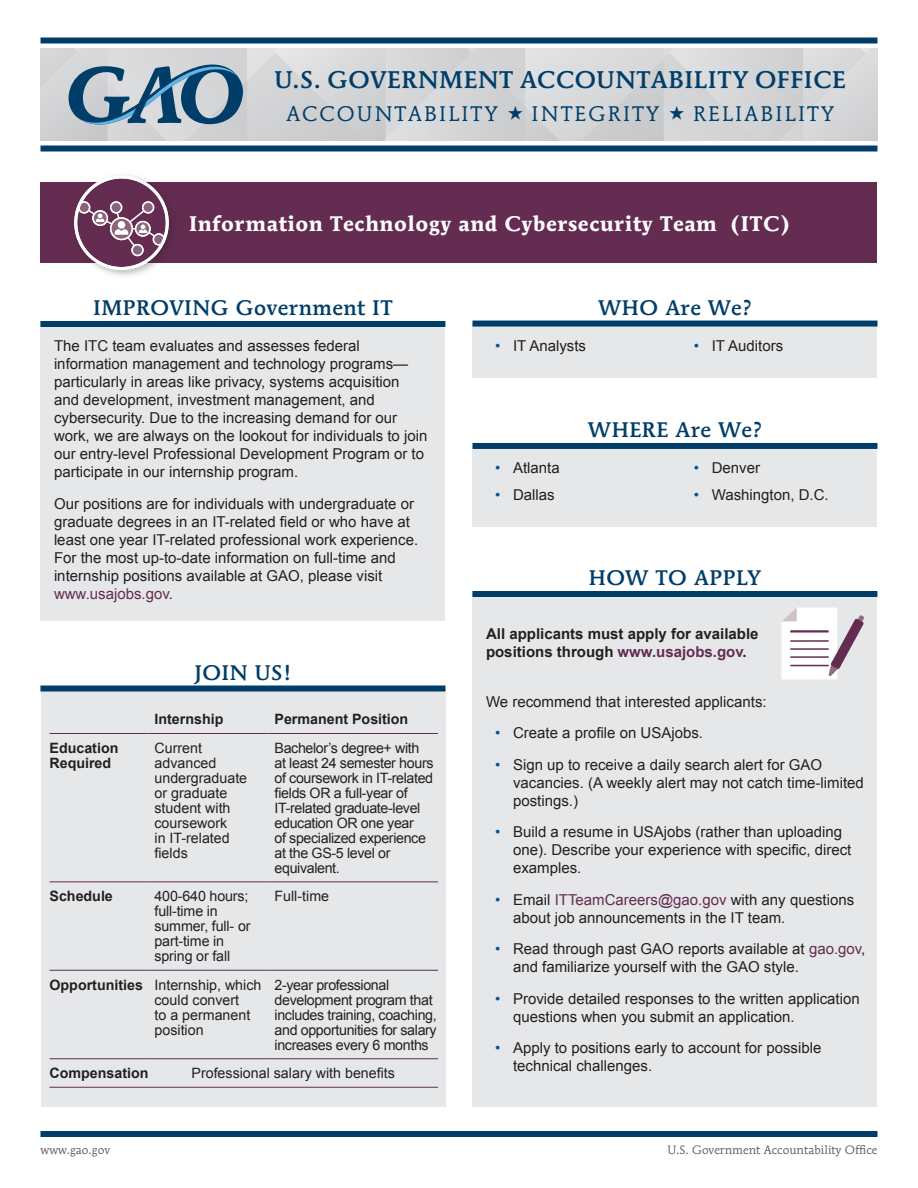
<style>
.page{position:relative;width:918px;height:1188px;background:#fff}
.page>*{position:absolute;margin:0;border:0;box-sizing:border-box;transform-origin:0 0}
.t1{font:500 24px "Mendoza Roman";letter-spacing:.025em;color:#003e69}
.t2{font:500 21px "Mendoza Roman";letter-spacing:.025em;color:#003e69}
.t3{font:700 21px "Mendoza Roman";letter-spacing:.025em;color:#fff}
.t4{font:21px "Mendoza Roman";letter-spacing:.11em;color:#003e69}
.t5{font:15px/18px "Arial";color:#231f20}
.t6{font:700 15px/18px "Arial";color:#231f20}
.Basic_-_hyphens{font:14.25px/15px "Arial";letter-spacing:-.025em;color:#231f20}
.Basic_-_hyphens-2{font:14.25px/15px "Arial";color:#231f20}
.t7{font:700 14.25px/15px "Arial";color:#231f20}
.t8{font:12px "Mendoza Roman";color:#636366}
.s1{color:#632c50}
.s2{color:#01549a}
</style>
<div class="page">
<div style="left:40px;top:1131px;width:838px;height:6px;background:#003e69"></div>
<div style="left:40px;top:38px;width:838px;height:6px;background:#003e69"></div>
<div style="left:40px;top:146px;width:838px;height:6px;background:#003e69"></div>
<div style="left:40px;top:182px;width:838px;height:81px;background:#632c50"></div>
<div style="left:71px;top:172px;width:107px;height:108px;background:#231f20;opacity:.3"></div>
<div style="left:76px;top:177px;width:91px;height:91px;background:#632c50;border-radius:50%"></div>
<div style="left:40px;top:324px;width:406px;height:297px;background:#e6e7e9"></div>
<div style="left:40px;top:321px;width:405px;height:6px;background:#003e69"></div>
<div style="left:41px;top:688px;width:405px;height:419px;background:#e6e7e9"></div>
<hr style="left:50px;top:733px;width:99px;height:1px;background:#632c50">
<hr style="left:149px;top:733px;width:120px;height:1px;background:#632c50">
<hr style="left:269px;top:733px;width:169px;height:1px;background:#632c50">
<hr style="left:50px;top:881px;width:99px;height:1px;background:#632c50">
<hr style="left:149px;top:881px;width:120px;height:1px;background:#632c50">
<hr style="left:269px;top:881px;width:169px;height:1px;background:#632c50">
<hr style="left:50px;top:970px;width:99px;height:1px;background:#632c50">
<hr style="left:149px;top:970px;width:120px;height:1px;background:#632c50">
<hr style="left:269px;top:970px;width:169px;height:1px;background:#632c50">
<hr style="left:50px;top:1058px;width:99px;height:1px;background:#632c50">
<hr style="left:149px;top:1058px;width:120px;height:1px;background:#632c50">
<hr style="left:269px;top:1058px;width:169px;height:1px;background:#632c50">
<hr style="left:50px;top:1087px;width:99px;height:1px;background:#632c50">
<hr style="left:149px;top:1087px;width:120px;height:1px;background:#632c50">
<hr style="left:269px;top:1087px;width:169px;height:1px;background:#632c50">
<div style="left:40px;top:686px;width:405px;height:6px;background:#003e69"></div>
<div style="left:472px;top:594px;width:406px;height:513px;background:#e6e7e9"></div>
<div style="left:472px;top:591px;width:405px;height:6px;background:#003e69"></div>
<div style="left:472px;top:324px;width:406px;height:54px;background:#e6e7e9"></div>
<div style="left:472px;top:321px;width:406px;height:6px;background:#003e69"></div>
<div style="left:472px;top:446px;width:406px;height:81px;background:#e6e7e9"></div>
<div style="left:472px;top:443px;width:406px;height:6px;background:#003e69"></div>
<svg style="left:782px;top:608px;width:82px;height:72px"></svg>
<div style="left:111px;top:202px;width:10px;height:11px;background:#8b647a;border-radius:50%"></div>
<div style="left:110px;top:201px;width:12px;height:12px;border:2px solid #fff;border-radius:50%"></div>
<div style="left:78px;top:201px;width:12px;height:13px;border:2px solid #fff;border-radius:50%"></div>
<div style="left:79px;top:202px;width:11px;height:11px;background:#8b647a;border-radius:50%"></div>
<div style="left:78px;top:201px;width:12px;height:12px;border:2px solid #fff;border-radius:50%"></div>
<div style="left:143px;top:202px;width:10px;height:11px;background:#8b647a;border-radius:50%"></div>
<div style="left:142px;top:201px;width:12px;height:12px;border:2px solid #fff;border-radius:50%"></div>
<div style="left:132px;top:245px;width:11px;height:10px;background:#8b647a;border-radius:50%"></div>
<div style="left:131px;top:244px;width:13px;height:12px;border:2px solid #fff;border-radius:50%"></div>
<div style="left:153px;top:233px;width:12px;height:13px;border:2px solid #fff;border-radius:50%"></div>
<div style="left:153px;top:233px;width:12px;height:12px;border:2px solid #fff;border-radius:50%"></div>
<svg style="left:82px;top:205px;width:80px;height:47px"></svg>
<div style="left:74px;top:176px;width:95px;height:94px;border:3px solid #fff;border-radius:50%"></div>
<svg style="left:40px;top:48px;width:838px;height:93px;background:#c8ccd0"></svg>
<p class="t1" style="left:274px;top:64px;width:573px">U.S. GOVERNMENT ACCOUNTABILITY OFFICE</p>
<p class="t4" style="left:286px;top:100px;width:213px">ACCOUNTABILITY</p>
<p class="t4" style="left:532px;top:100px;width:129px">INTEGRITY</p>
<p class="t4" style="left:693px;top:100px;width:142px">RELIABILITY</p>
<p class="t3" style="left:189px;top:211px;width:603px">Information Technology and Cybersecurity Team (ITC)</p>
<p class="t2" style="left:93px;top:295px;width:301px">IMPROVING Government IT</p>
<p class="t5" style="left:54px;top:337px;width:375px">The ITC team evaluates and assesses federal information management and technology programs— particularly in areas like privacy, systems acquisition and development, investment management, and cybersecurity. Due to the increasing demand for our work, we are always on the lookout for individuals to join our entry-level Professional Development Program or to participate in our internship program.</p>
<p class="t5" style="left:54px;top:495px;width:366px">Our positions are for individuals with undergraduate or graduate degrees in an IT-related field or who have at least one year IT-related professional work experience.<br>For the most up-to-date information on full-time and internship positions available at GAO, please visit <span class="s1">www.usajobs.gov</span>.</p>
<p class="t2" style="left:194px;top:659px;width:99px">JOIN US!</p>
<p class="t7" style="left:155px;top:712px;width:70px">Internship</p>
<p class="t7" style="left:275px;top:712px;width:135px">Permanent Position</p>
<p class="t7" style="left:50px;top:741px;width:70px">Education<br>Required</p>
<p class="Basic_-_hyphens-2" style="left:155px;top:741px;width:94px">Current advanced undergraduate or graduate student with coursework<br>in IT-related fields</p>
<p class="Basic_-_hyphens" style="left:275px;top:741px;width:161px">Bachelor’s degree+ with at least 24 semester hours of coursework in IT-related fields OR a full-year of<br>IT-related graduate-level education OR one year<br>of specialized experience at the GS-5 level or equivalent.</p>
<p class="t7" style="left:50px;top:889px;width:65px">Schedule</p>
<p class="Basic_-_hyphens" style="left:155px;top:889px;width:98px">400-640 hours; full-time in summer, full- or part-time in spring or fall</p>
<p class="Basic_-_hyphens-2" style="left:275px;top:889px;width:56px">Full-time</p>
<p class="t7" style="left:50px;top:978px;width:95px">Opportunities</p>
<p class="Basic_-_hyphens-2" style="left:155px;top:977px;width:108px">Internship, which could convert<br>to a permanent position</p>
<p class="Basic_-_hyphens" style="left:275px;top:977px;width:164px">2-year professional development program that includes training, coaching, and opportunities for salary increases every 6 months</p>
<p class="t7" style="left:50px;top:1066px;width:100px">Compensation</p>
<p class="Basic_-_hyphens-2" style="left:192px;top:1066px;width:205px">Professional salary with benefits</p>
<p class="t2" style="left:598px;top:294px;width:155px">WHO Are We?</p>
<p class="t5" style="left:495px;top:337px;width:93px"><span class="s2">•</span> IT Analysts</p>
<p class="t5" style="left:694px;top:337px;width:91px"><span class="s2">•</span> IT Auditors</p>
<p class="t5" style="left:495px;top:459px;width:66px"><span class="s2">•</span> Atlanta</p>
<p class="t5" style="left:495px;top:486px;width:61px"><span class="s2">•</span> Dallas</p>
<p class="t2" style="left:588px;top:416px;width:176px">WHERE Are We?</p>
<p class="t5" style="left:694px;top:459px;width:68px"><span class="s2">•</span> Denver</p>
<p class="t5" style="left:694px;top:486px;width:136px"><span class="s2">•</span> Washington, D.C.</p>
<p class="t2" style="left:589px;top:565px;width:174px">HOW TO APPLY</p>
<p class="t6" style="left:486px;top:626px;width:274px">All applicants must apply for available positions through <span class="s1">www.usajobs.gov</span>.</p>
<p class="t5" style="left:486px;top:693px;width:282px">We recommend that interested applicants:</p>
<p class="t5" style="left:495px;top:724px;width:210px"><span class="s2">•</span> Create a profile on USAjobs.</p>
<p class="t5" style="left:513px;top:756px;width:352px;text-indent:-18px"><span class="s2">•</span> Sign up to receive a daily search alert for GAO vacancies. (A weekly alert may not catch time-limited postings.)</p>
<p class="t5" style="left:513px;top:823px;width:340px;text-indent:-18px"><span class="s2">•</span> Build a resume in USAjobs (rather than uploading one). Describe your experience with specific, direct examples.</p>
<p class="t5" style="left:513px;top:891px;width:343px;text-indent:-18px"><span class="s2">•</span> Email <span class="s1">ITTeamCareers@gao.gov</span> with any questions about job announcements in the IT team.</p>
<p class="t5" style="left:513px;top:940px;width:354px;text-indent:-18px"><span class="s2">•</span> Read through past GAO reports available at <span class="s1">gao.gov</span>, and familiarize yourself with the GAO style.</p>
<p class="t5" style="left:513px;top:990px;width:348px;text-indent:-18px"><span class="s2">•</span> Provide detailed responses to the written application questions when you submit an application.</p>
<p class="t5" style="left:513px;top:1039px;width:310px;text-indent:-18px"><span class="s2">•</span> Apply to positions early to account for possible technical challenges.</p>
<p class="t8" style="left:40px;top:1142px;width:71px">www.gao.gov</p>
<p class="t8" style="left:667px;top:1142px;width:212px">U.S. Government Accountability Office</p>
</div>
